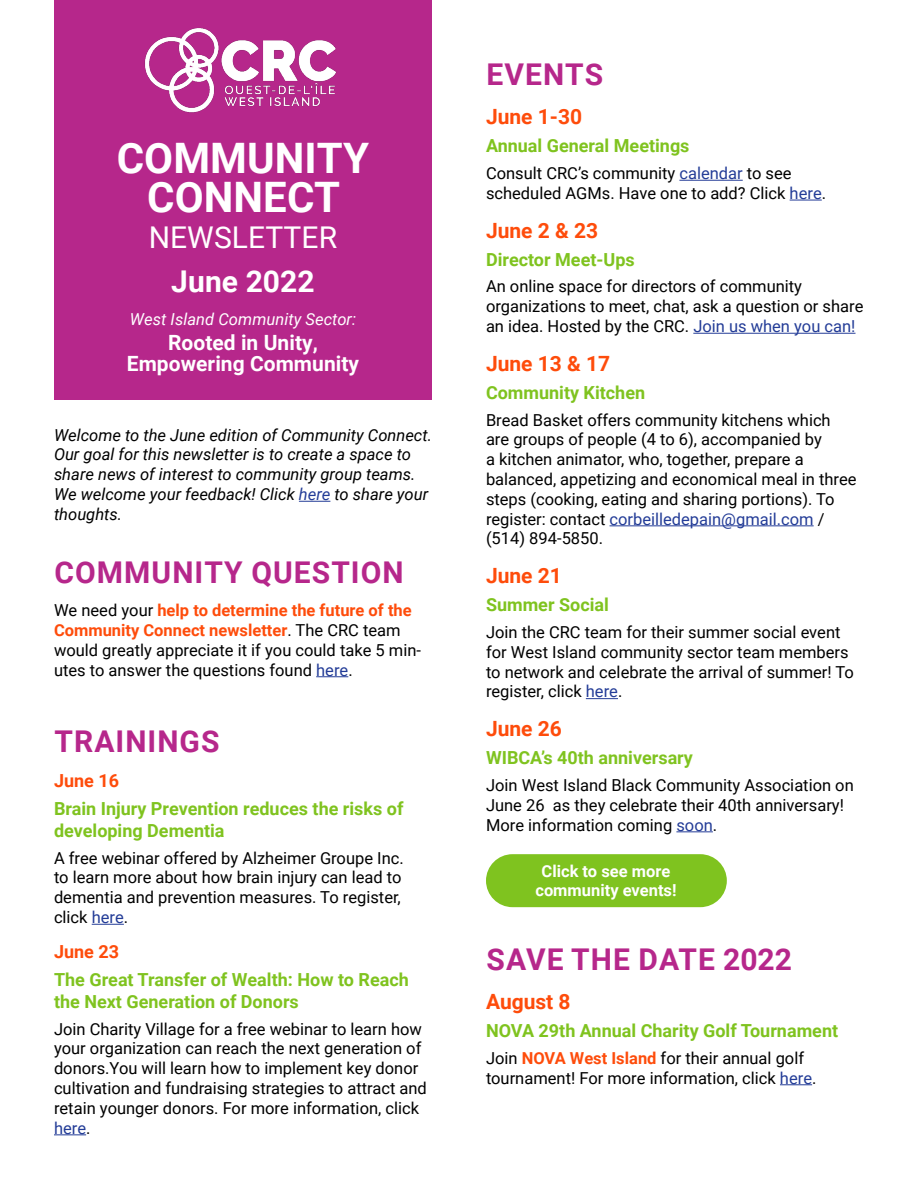
<style>
.page{position:relative;width:918px;height:1188px;background:#fff}
.page>*{position:absolute;margin:0;border:0;box-sizing:border-box;transform-origin:0 0}
.t1{font:700 42px/39px "Roboto";color:#fff;text-align:center}
.heading{font:700 30px "Roboto";letter-spacing:.035em;color:#b6278b}
.t2{font:30px "Roboto";color:#fff}
.t3{font:700 30px "Roboto";color:#fff}
.subheading-date{font:700 21px "Roboto";color:#fe4c0b}
.t4{font:700 21px/21px "Roboto";color:#fff;text-align:center}
.subheading-green{font:700 18px/21.6px "Roboto";color:#7fc31f}
.subheading-orange{font:700 18px "Roboto";color:#fe4c0b}
.copy{font:16.5px/19.8px "Roboto";color:#000}
.welcome_message{font:italic 16.5px/19.8px "Roboto";color:#000}
.copy-2{font:700 16.5px/19.8px "Roboto";color:#fff;text-align:center}
.t5{font:italic 16.5px "Roboto";color:#fff}
.s1{color:#233c97}
.s2{font-weight:700;color:#fe4c0b}
</style>
<div class="page">
<div style="left:54px;top:0;width:378px;height:400px;background:#b6278b"></div>
<img style="left:144px;top:28px;width:193px;height:85px">
<hr style="left:299px;top:501px;width:31px;height:1px;background:#233c97">
<hr style="left:316px;top:676px;width:32px;height:1px;background:#233c97">
<hr style="left:92px;top:924px;width:32px;height:1px;background:#233c97">
<hr style="left:54px;top:1134px;width:32px;height:1px;background:#233c97">
<hr style="left:679px;top:180px;width:64px;height:1px;background:#233c97">
<hr style="left:790px;top:200px;width:32px;height:1px;background:#233c97">
<hr style="left:693px;top:333px;width:163px;height:1px;background:#233c97">
<hr style="left:610px;top:525px;width:204px;height:1px;background:#233c97">
<hr style="left:586px;top:698px;width:32px;height:1px;background:#233c97">
<hr style="left:676px;top:831px;width:37px;height:1px;background:#233c97">
<hr style="left:780px;top:1084px;width:32px;height:1px;background:#233c97">
<div style="left:486px;top:854px;width:241px;height:53px;background:#7fc31f;border-radius:26px"></div>
<p class="t1" style="left:117px;top:137px;width:254px">COMMUNITY<br>CONNECT</p>
<p class="t2" style="left:149px;top:216px;width:190px">NEWSLETTER</p>
<p class="t3" style="left:171px;top:261px;width:145px">June 2022</p>
<p class="t5" style="left:130px;top:308px;width:228px">West Island Community Sector:</p>
<p class="t4" style="left:127px;top:332px;width:234px">Rooted in Unity,<br>Empowering Community</p>
<p class="welcome_message" style="left:54px;top:424px;width:380px">Welcome to the June edition of Community Connect.<br>Our goal for this newsletter is to create a space to share news of interest to community group teams.<br>We welcome your feedback! Click <span class="s1">here</span> to share your thoughts.</p>
<p class="heading" style="left:55px;top:551px;width:351px">COMMUNITY QUESTION</p>
<p class="copy" style="left:54px;top:600px;width:369px">We need your <span class="s2">help to determine the future of the Community Connect newsletter</span>. The CRC team would greatly appreciate it if you could take 5 min&shy;utes to answer the questions found <span class="s1">here</span>.</p>
<p class="heading" style="left:55px;top:720px;width:167px">TRAININGS</p>
<p class="subheading-orange" style="left:54px;top:768px;width:67px">June 16</p>
<p class="subheading-green" style="left:54px;top:798px;width:351px">Brain Injury Prevention reduces the risks of developing Dementia</p>
<p class="copy" style="left:54px;top:847px;width:351px">A free webinar offered by Alzheimer Groupe Inc. to learn more about how brain injury can lead to dementia and prevention measures. To register, click <span class="s1">here</span>.</p>
<p class="subheading-orange" style="left:54px;top:939px;width:67px">June 23</p>
<p class="subheading-green" style="left:54px;top:969px;width:356px">The Great Transfer of Wealth: How to Reach the Next Generation of Donors</p>
<p class="copy" style="left:54px;top:1018px;width:374px">Join Charity Village for a free webinar to learn how your organization can reach the next generation of donors.You will learn how to implement key donor cultivation and fundraising strategies to attract and retain younger donors. For more information, click <span class="s1">here</span>.</p>
<p class="heading" style="left:487px;top:54px;width:118px">EVENTS</p>
<p class="subheading-date" style="left:486px;top:102px;width:98px">June 1-30</p>
<p class="subheading-green" style="left:486px;top:135px;width:205px">Annual General Meetings</p>
<p class="copy" style="left:486px;top:163px;width:342px">Consult CRC’s community <span class="s1">calendar</span> to see scheduled AGMs. Have one to add? Click <span class="s1">here</span>.</p>
<p class="subheading-date" style="left:486px;top:215px;width:114px">June 2 &amp; 23</p>
<p class="subheading-green" style="left:486px;top:248px;width:150px">Director Meet-Ups</p>
<p class="copy" style="left:486px;top:276px;width:379px">An online space for directors of community organizations to meet, chat, ask a question or share an idea. Hosted by the CRC. <span class="s1">Join us when you can!</span></p>
<p class="subheading-date" style="left:486px;top:349px;width:126px">June 13 &amp; 17</p>
<p class="subheading-green" style="left:486px;top:381px;width:161px">Community Kitchen</p>
<p class="copy" style="left:486px;top:409px;width:372px">Bread Basket offers community kitchens which are groups of people (4 to 6), accompanied by<br>a kitchen animator, who, together, prepare a balanced, appetizing and economical meal in three steps (cooking, eating and sharing portions). To register: contact <span class="s1">corbeilledepain@gmail.com</span> / (514) 894-5850.</p>
<p class="subheading-date" style="left:486px;top:561px;width:77px">June 21</p>
<p class="subheading-green" style="left:486px;top:594px;width:124px">Summer Social</p>
<p class="copy" style="left:486px;top:622px;width:370px">Join the CRC team for their summer social event for West Island community sector team members to network and celebrate the arrival of summer! To register, click <span class="s1">here</span>.</p>
<p class="subheading-date" style="left:486px;top:714px;width:77px">June 26</p>
<p class="subheading-green" style="left:486px;top:747px;width:208px">WIBCA’s 40th anniversary</p>
<p class="copy" style="left:486px;top:775px;width:369px">Join West Island Black Community Association on<br>June 26 as they celebrate their 40th anniversary!<br>More information coming <span class="s1">soon</span>.</p>
<p class="copy-2" style="left:535px;top:860px;width:143px">Click to see more community events!</p>
<p class="heading" style="left:487px;top:939px;width:307px">SAVE THE DATE 2022</p>
<p class="subheading-date" style="left:486px;top:987px;width:86px">August 8</p>
<p class="subheading-green" style="left:486px;top:1019px;width:354px">NOVA 29th Annual Charity Golf Tournament</p>
<p class="copy" style="left:486px;top:1047px;width:332px">Join <span class="s2">NOVA West Island</span> for their annual golf tournament! For more information, click <span class="s1">here</span>.</p>
</div>
